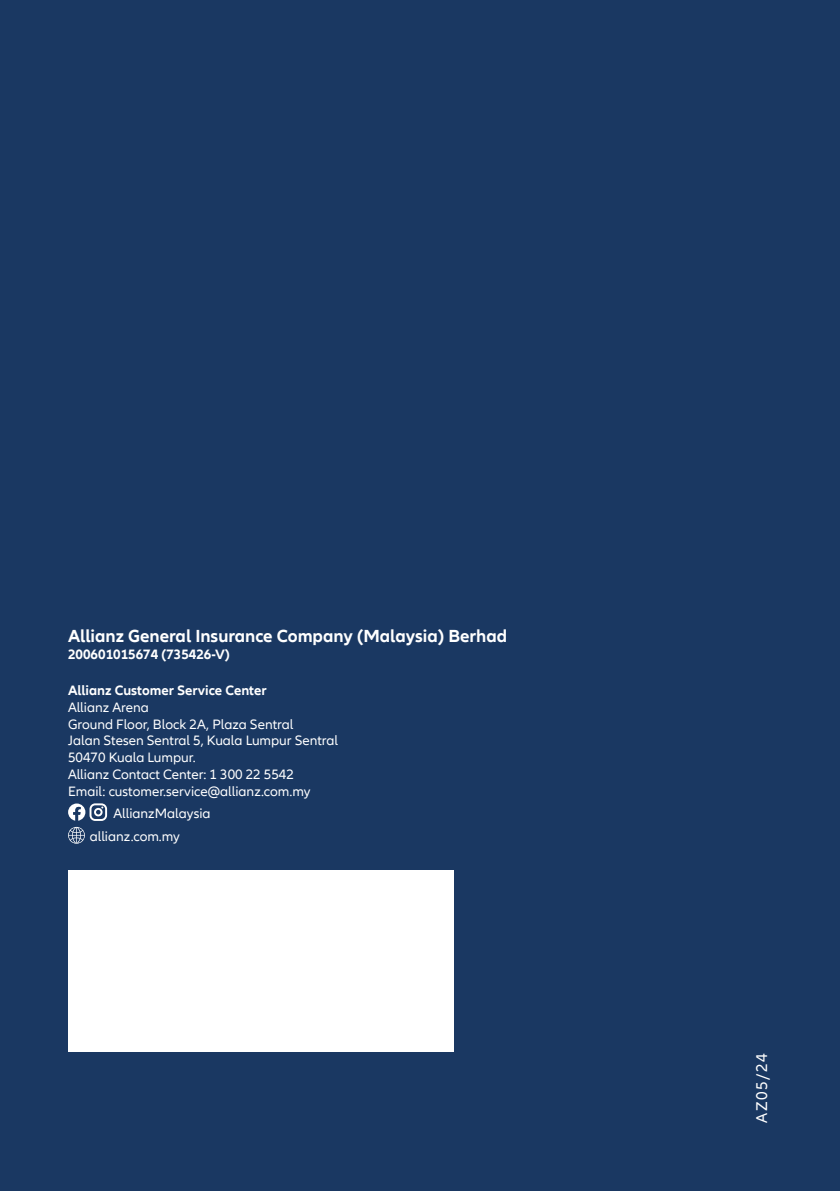
<style>
.page{position:relative;width:840px;height:1191px;background:#fff}
.page>*{position:absolute;margin:0;border:0;box-sizing:border-box;transform-origin:0 0}
.t1{font:700 18px "Allianz Neo";color:#fff}
.t2{font:16px "Allianz Neo";letter-spacing:.1em;color:#fff}
.t3{font:14px "Allianz Neo";color:#fff}
.t4{font:700 14px "Allianz Neo";color:#fff}
</style>
<div class="page">
<div style="left:0;top:0;width:839px;height:1191px;background:#1a3862"></div>
<div style="left:68px;top:870px;width:386px;height:182px;background:#fff"></div>
<svg style="left:68px;top:827px;width:17px;height:16px"></svg>
<div style="left:89px;top:803px;width:18px;height:18px;border:2px solid #fff;border-radius:5px"></div>
<div style="left:94px;top:808px;width:8px;height:8px;border:2px solid #fff;border-radius:50%"></div>
<svg style="left:68px;top:803px;width:17px;height:18px"></svg>
<p class="t1" style="left:68px;top:625px;width:440px">Allianz General Insurance Company (Malaysia) Berhad</p>
<p class="t4" style="left:68px;top:646px;width:163px">200601015674 (735426-V)</p>
<p class="t4" style="left:68px;top:682px;width:200px">Allianz Customer Service Center</p>
<p class="t3" style="left:68px;top:699px;width:82px">Allianz Arena</p>
<p class="t3" style="left:68px;top:716px;width:227px">Ground Floor, Block 2A, Plaza Sentral</p>
<p class="t3" style="left:68px;top:732px;width:271px">Jalan Stesen Sentral 5, Kuala Lumpur Sentral</p>
<p class="t3" style="left:68px;top:749px;width:129px">50470 Kuala Lumpur.</p>
<p class="t3" style="left:68px;top:766px;width:227px">Allianz Contact Center: 1 300 22 5542</p>
<p class="t3" style="left:68px;top:783px;width:244px">Email: customer.service@allianz.com.my</p>
<p class="t3" style="left:113px;top:805px;width:98px">AllianzMalaysia</p>
<p class="t3" style="left:90px;top:828px;width:92px">allianz.com.my</p>
<p class="t2" style="left:752px;top:1123px;width:71px;rotate:-90deg">AZ05/24</p>
</div>
